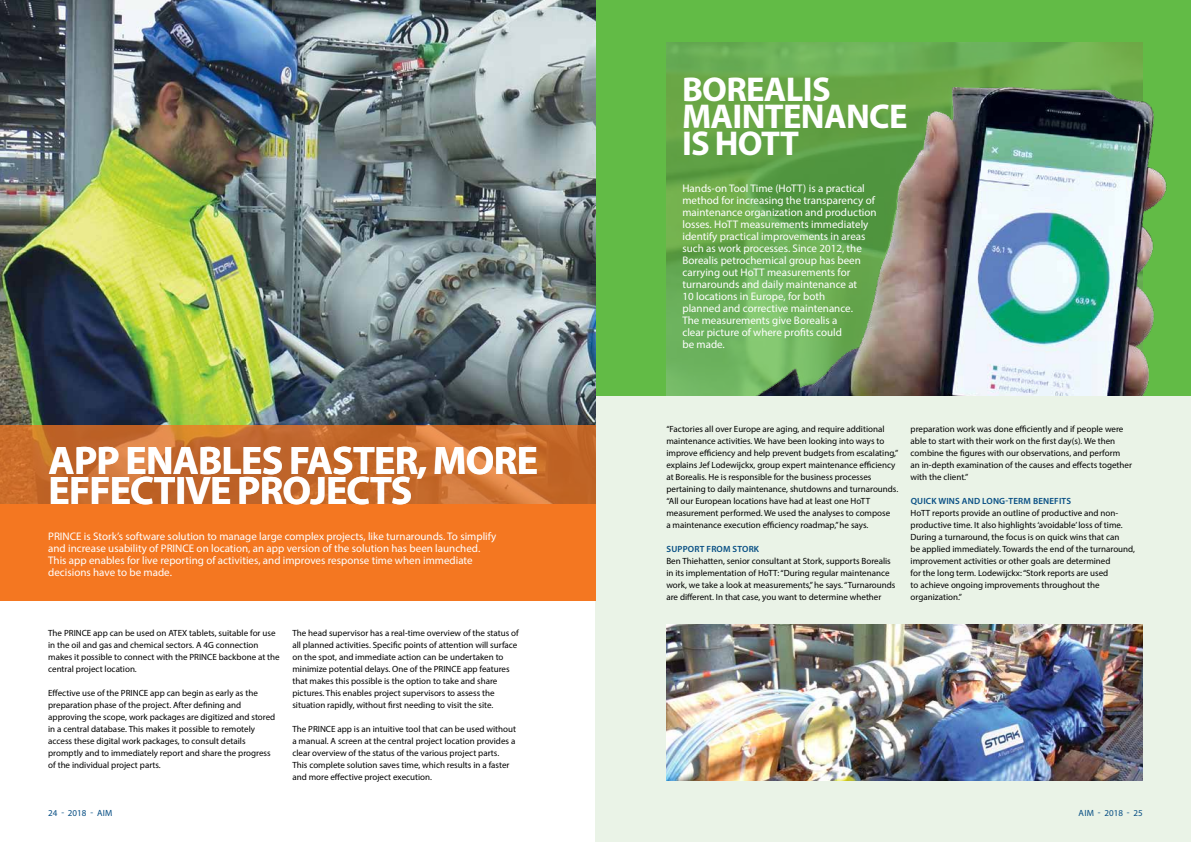
<style>
.page{position:relative;width:1191px;height:842px;background:#fff}
.page>*{position:absolute;margin:0;border:0;box-sizing:border-box;transform-origin:0 0}
.t1{font:700 40px "Myriad Pro";letter-spacing:-.02em;color:#fff}
.t2{font:700 34.6px/27px "Myriad Pro";letter-spacing:-.02em;color:#fff}
.t3{font:11px/12px "Myriad Pro";color:#fff}
.t4{font:9px/12px "Myriad Pro";color:#000}
.t5{font:600 9px "Myriad Pro";letter-spacing:.02em;color:#054d83}
.t6{font:9px "Myriad Pro";color:#054d83}
</style>
<div class="page">
<div style="left:596px;top:0;width:595px;height:396px;background:#62bb46"></div>
<img style="left:666px;top:43px;width:57px;height:353px">
<img style="left:723px;top:43px;width:444px;height:353px">
<div style="left:596px;top:396px;width:595px;height:446px;background:#eaf3e7"></div>
<img style="left:0;top:0;width:596px;height:426px">
<svg style="left:0;top:426px;width:596px;height:78px;background:#c76c2d"></svg>
<div style="left:0;top:504px;width:596px;height:96px;background:#f47721"></div>
<img style="left:666px;top:624px;width:476px;height:156px">
<h1 class="t1" style="left:49px;top:434px;width:101px">APP ENAB</h1>
<h1 class="t1" style="left:222px;top:434px;width:238px">LES FASTER, MORE</h1>
<h1 class="t1" style="left:49px;top:464px;width:82px">EFFECTIVE</h1>
<h1 class="t1" style="left:237px;top:464px;width:177px">PROJECTS</h1>
<h1 class="t1" style="left:110px;top:464px;width:21px">E</h1>
<p class="t3" style="left:48px;top:530px;width:449px">PRINCE is Stork’s software solution to manage large complex projects, like turnarounds. To simplify and increase usability of PRINCE on location, an app version of the solution has been launched.<br>This app enables for live reporting of activities, and improves response time when immediate decisions have to be made.</p>
<p class="t4" style="left:48px;top:627px;width:233px">The PRINCE app can be used on ATEX tablets, suitable for use in the oil and gas and chemical sectors. A 4G connection makes it possible to connect with the PRINCE backbone at the central project location.</p>
<p class="t4" style="left:48px;top:687px;width:229px">Effective use of the PRINCE app can begin as early as the preparation phase of the project. After defining and approving the scope, work packages are digitized and stored in a central database. This makes it possible to remotely access these digital work packages, to consult details promptly and to immediately report and share the progress of the individual project parts.</p>
<p class="t6" style="left:48px;top:807px;width:66px">24 - 2018 - AIM</p>
<p class="t4" style="left:292px;top:627px;width:228px">The head supervisor has a real-time overview of the status of all planned activities. Specific points of attention will surface on the spot, and immediate action can be undertaken to minimize potential delays. One of the PRINCE app features that makes this possible is the option to take and share pictures. This enables project supervisors to assess the situation rapidly, without first needing to visit the site.</p>
<p class="t4" style="left:292px;top:723px;width:225px">The PRINCE app is an intuitive tool that can be used without a manual. A screen at the central project location provides a clear overview of the status of the various project parts.<br>This complete solution saves time, which results in a faster and more effective project execution.</p>
<h2 class="t2" style="left:682px;top:75px;width:42px">BOREA</h2>
<h2 class="t2" style="left:786px;top:75px;width:46px">LIS</h2>
<h2 class="t2" style="left:682px;top:102px;width:118px">MAINTENANCE<br>IS HOTT</h2>
<p class="t3" style="left:682px;top:182px;width:196px">Hands-on Tool Time (HoTT) is a practical method for increasing the transparency of maintenance organization and production losses. HoTT measurements immediately identify practical improvements in areas such as work processes. Since 2012, the Borealis petrochemical group has been carrying out HoTT measurements for turnarounds and daily maintenance at<br>10 locations in Europe, for both<br>planned and corrective maintenance.<br>The measurements give Borealis a<br>clear picture of where profits could<br>be made.</p>
<p class="t4" style="left:666px;top:423px;width:233px">“Factories all over Europe are aging, and require additional maintenance activities. We have been looking into ways to improve efficiency and help prevent budgets from escalating,” explains Jef Lodewijckx, group expert maintenance efficiency at Borealis. He is responsible for the business processes pertaining to daily maintenance, shutdowns and turnarounds. “All our European locations have had at least one HoTT measurement performed. We used the analyses to compose<br>a maintenance execution efficiency roadmap,” he says.</p>
<p class="t5" style="left:666px;top:543px;width:94px">SUPPORT FROM STORK</p>
<p class="t4" style="left:666px;top:555px;width:231px">Ben Thiehatten, senior consultant at Stork, supports Borealis in its implementation of HoTT: “During regular maintenance work, we take a look at measurements,” he says. “Turnarounds are different. In that case, you want to determine whether</p>
<p class="t4" style="left:910px;top:423px;width:223px">preparation work was done efficiently and if people were able to start with their work on the first day(s). We then combine the figures with our observations, and perform<br>an in-depth examination of the causes and effects together with the client.”</p>
<p class="t5" style="left:910px;top:495px;width:34px">QUICK WIN</p>
<p class="t5" style="left:955px;top:495px;width:117px">S AN D LONG-TERM BENEFITS</p>
<p class="t4" style="left:910px;top:507px;width:226px">HoTT reports provide an outline of productive and non&shy;productive time. It also highlights ‘avoidable’ loss of time.<br>During a turnaround, the focus is on quick wins that can<br>be applied immediately. Towards the end of the turnaround, improvement activities or other goals are determined<br>for the long term. Lodewijckx: “Stork reports are used<br>to achieve ongoing improvements throughout the organization.”</p>
<p class="t6" style="left:1078px;top:807px;width:66px">AIM - 2018 - 25</p>
</div>
